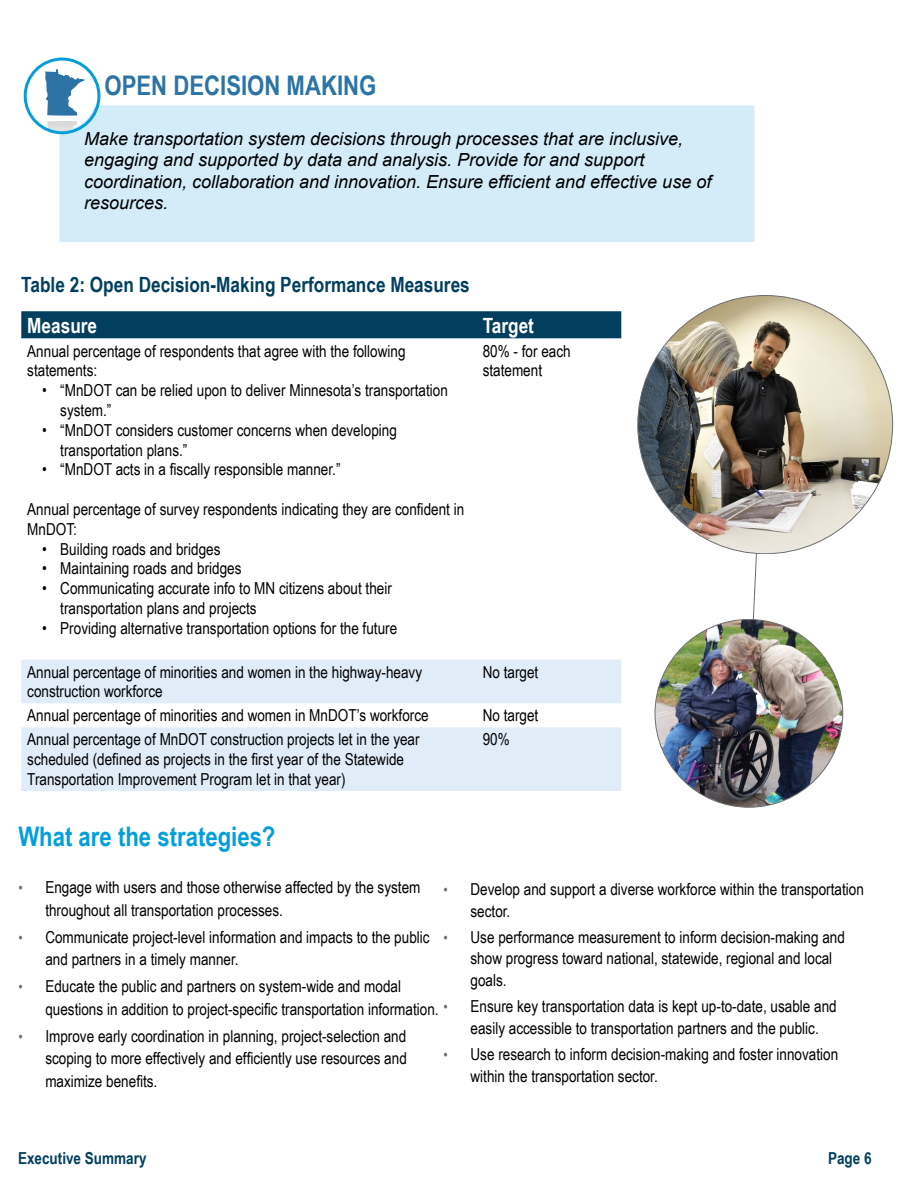
<style>
.page{position:relative;width:918px;height:1188px;background:#fff}
.page>*{position:absolute;margin:0;border:0;box-sizing:border-box;transform-origin:0 0}
.Heading_4{font:700 27px "Arial Narrow";color:#049fdb}
.Heading_2{font:700 27px "Arial Narrow";color:#2d74a6}
.Figure_Titles{font:700 21px "Arial Narrow";color:#023f5e}
.Table_Headings{font:700 21px "Arial Narrow";color:#fff}
.t1{font:italic 18px/21.6px "Arial";color:#000}
.Body{font:16.5px/19.8px "Arial Narrow";color:#000}
.t2{font:700 16.5px "Arial Narrow";color:#023f5e}
.s1{font-size:15px;color:#6d6e71}
</style>
<div class="page">
<div style="left:55px;top:101px;width:704px;height:146px;background:#d4ebf8;border:4px solid #fff"></div>
<svg style="left:21px;top:311px;width:600px;height:28px;background:#0b4563"></svg>
<svg style="left:21px;top:660px;width:600px;height:131px;fill:#e0edf9"></svg>
<svg style="left:748px;top:554px;width:15px;height:67px"></svg>
<img style="left:638px;top:296px;width:255px;height:258px">
<img style="left:655px;top:620px;width:188px;height:187px;border-radius:94px">
<div style="left:33px;top:62px;width:63px;height:67px;background:#fff;border-radius:50%"></div>
<svg style="left:45px;top:69px;width:41px;height:64px"></svg>
<div style="left:24px;top:58px;width:76px;height:76px;border:3px solid #059ed9;border-radius:50%"></div>
<p class="Heading_2" style="left:105px;top:65px;width:273px">OPEN DECISION MAKING</p>
<p class="t1" style="left:84px;top:128px;width:629px">Make transportation system decisions through processes that are inclusive, engaging and supported by data and analysis. Provide for and support coordination, collaboration and innovation. Ensure efficient and effective use of resources.</p>
<p class="Figure_Titles" style="left:21px;top:268px;width:450px">Table 2: Open Decision-Making Performance Measures</p>
<p class="Table_Headings" style="left:27px;top:309px;width:71px">Measure</p>
<p class="Table_Headings" style="left:483px;top:309px;width:53px">Target</p>
<p class="Body" style="left:27px;top:340px;width:380px">Annual percentage of respondents that agree with the following statements:</p>
<p class="Body" style="left:60px;top:380px;width:389px;text-indent:-18px">• “MnDOT can be relied upon to deliver Minnesota’s transportation system.”</p>
<p class="Body" style="left:60px;top:419px;width:338px;text-indent:-18px">• “MnDOT considers customer concerns when developing transportation plans.”</p>
<p class="Body" style="left:42px;top:459px;width:300px">• “MnDOT acts in a fiscally responsible manner.”</p>
<p class="Body" style="left:27px;top:499px;width:439px">Annual percentage of survey respondents indicating they are confident in<br>MnDOT:</p>
<p class="Body" style="left:42px;top:538px;width:180px">• Building roads and bridges</p>
<p class="Body" style="left:42px;top:558px;width:201px">• Maintaining roads and bridges</p>
<p class="Body" style="left:60px;top:578px;width:333px;text-indent:-18px">• Communicating accurate info to MN citizens about their transportation plans and projects</p>
<p class="Body" style="left:42px;top:617px;width:356px">• Providing alternative transportation options for the future</p>
<p class="Body" style="left:483px;top:340px;width:89px">80% - for each statement</p>
<p class="Body" style="left:27px;top:661px;width:396px">Annual percentage of minorities and women in the highway-heavy construction workforce</p>
<p class="Body" style="left:483px;top:661px;width:57px">No target</p>
<p class="Body" style="left:27px;top:705px;width:403px">Annual percentage of minorities and women in MnDOT’s workforce</p>
<p class="Body" style="left:483px;top:705px;width:57px">No target</p>
<p class="Body" style="left:27px;top:729px;width:394px">Annual percentage of MnDOT construction projects let in the year scheduled (defined as projects in the first year of the Statewide<br>Transportation Improvement Program let in that year)</p>
<p class="Body" style="left:483px;top:729px;width:29px">90%</p>
<p class="Heading_4" style="left:18px;top:816px;width:259px">What are the strategies?</p>
<p class="Body" style="left:45px;top:876px;width:377px;line-height:22.5px;text-indent:-27px"><span class="s1">•</span> Engage with users and those otherwise affected by the system throughout all transportation processes.</p>
<p class="Body" style="left:45px;top:925px;width:386px;line-height:22.5px;text-indent:-27px"><span class="s1">•</span> Communicate project-level information and impacts to the public and partners in a timely manner.</p>
<p class="Body" style="left:45px;top:975px;width:395px;line-height:22.5px;text-indent:-27px"><span class="s1">•</span> Educate the public and partners on system-wide and modal questions in addition to project-specific transportation information.</p>
<p class="Body" style="left:45px;top:1024px;width:363px;line-height:22.5px;text-align:justify;text-indent:-27px"><span class="s1">•</span> Improve early coordination in planning, project-selection and scoping to more effectively and efficiently use resources and maximize benefits.</p>
<p class="Body" style="left:471px;top:878px;width:395px;line-height:21.6px;text-indent:-27px"><span class="s1">•</span> Develop and support a diverse workforce within the transportation sector.</p>
<p class="Body" style="left:471px;top:925px;width:376px;line-height:21.6px;text-indent:-27px"><span class="s1">•</span> Use performance measurement to inform decision-making and show progress toward national, statewide, regional and local goals.</p>
<p class="Body" style="left:444px;top:995px;width:395px;line-height:21.6px;text-align:center"><span class="s1">•</span> Ensure key transportation data is kept up-to-date, usable and easily accessible to transportation partners and the public.</p>
<p class="Body" style="left:471px;top:1042px;width:369px;line-height:22.5px;text-indent:-27px"><span class="s1">•</span> Use research to inform decision-making and foster innovation within the transportation sector.</p>
<p class="t2" style="left:18px;top:1146px;width:130px">Executive Summary</p>
<p class="t2" style="left:828px;top:1146px;width:45px">Page 6</p>
</div>
